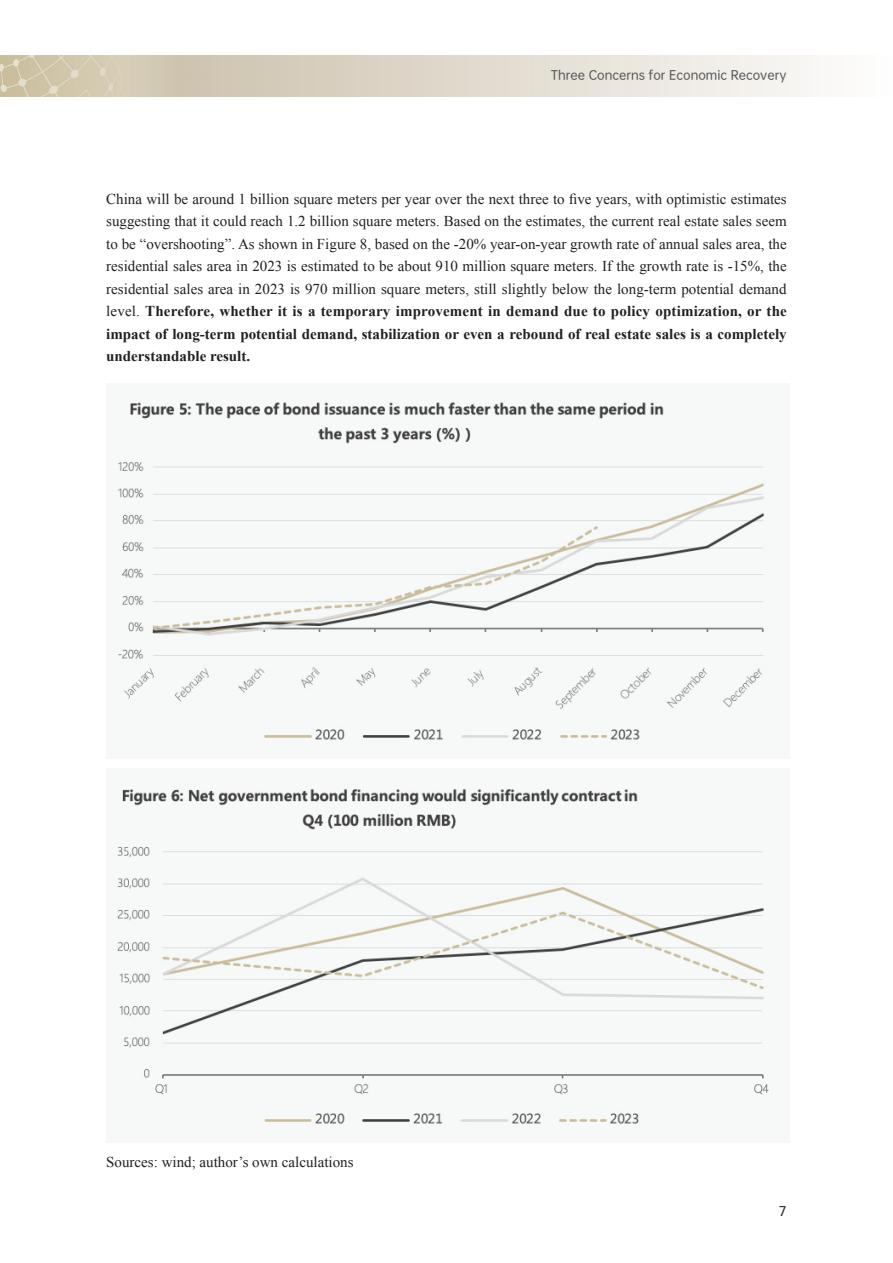
<style>
.page{position:relative;width:893px;height:1263px;background:#fff}
.page>*{position:absolute;margin:0;border:0;box-sizing:border-box;transform-origin:0 0}
.t1{font:15px/22.5px "Times New Roman";color:#231f20;text-align:justify}
.t2{font:13.5px "Harmony OS Sans SC";color:#231f20}
.t3{font:12px "OPPO Sans M";color:#57585a}
.s1{font-weight:700}
</style>
<div class="page">
<svg style="left:207px;top:56px;width:610px;height:41px;background:#e3ddd2"></svg>
<img style="left:0;top:56px;width:207px;height:41px">
<img style="left:115px;top:398px;width:651px;height:346px">
<img style="left:114px;top:788px;width:655px;height:340px">
<p class="t3" style="left:551px;top:65px;width:237px">Three Concerns for Economic Recovery</p>
<p class="t1" style="left:106px;top:187px;width:682px">China will be around 1 billion square meters per year over the next three to five years, with optimistic estimates suggesting that it could reach 1.2 billion square meters. Based on the estimates, the current real estate sales seem to be “overshooting”. As shown in Figure 8, based on the -20% year-on-year growth rate of annual sales area, the residential sales area in 2023 is estimated to be about 910 million square meters. If the growth rate is -15%, the residential sales area in 2023 is 970 million square meters, still slightly below the long-term potential demand level. <span class="s1">Therefore, whether it is a temporary improvement in demand due to policy optimization, or the impact of long-term potential demand, stabilization or even a rebound of real estate sales is a completely understandable result.</span></p>
<p class="t1" style="left:106px;top:1150px;width:249px">Sources: wind; author’s own calculations</p>
<p class="t2" style="left:779px;top:1202px;width:9px">7</p>
</div>
